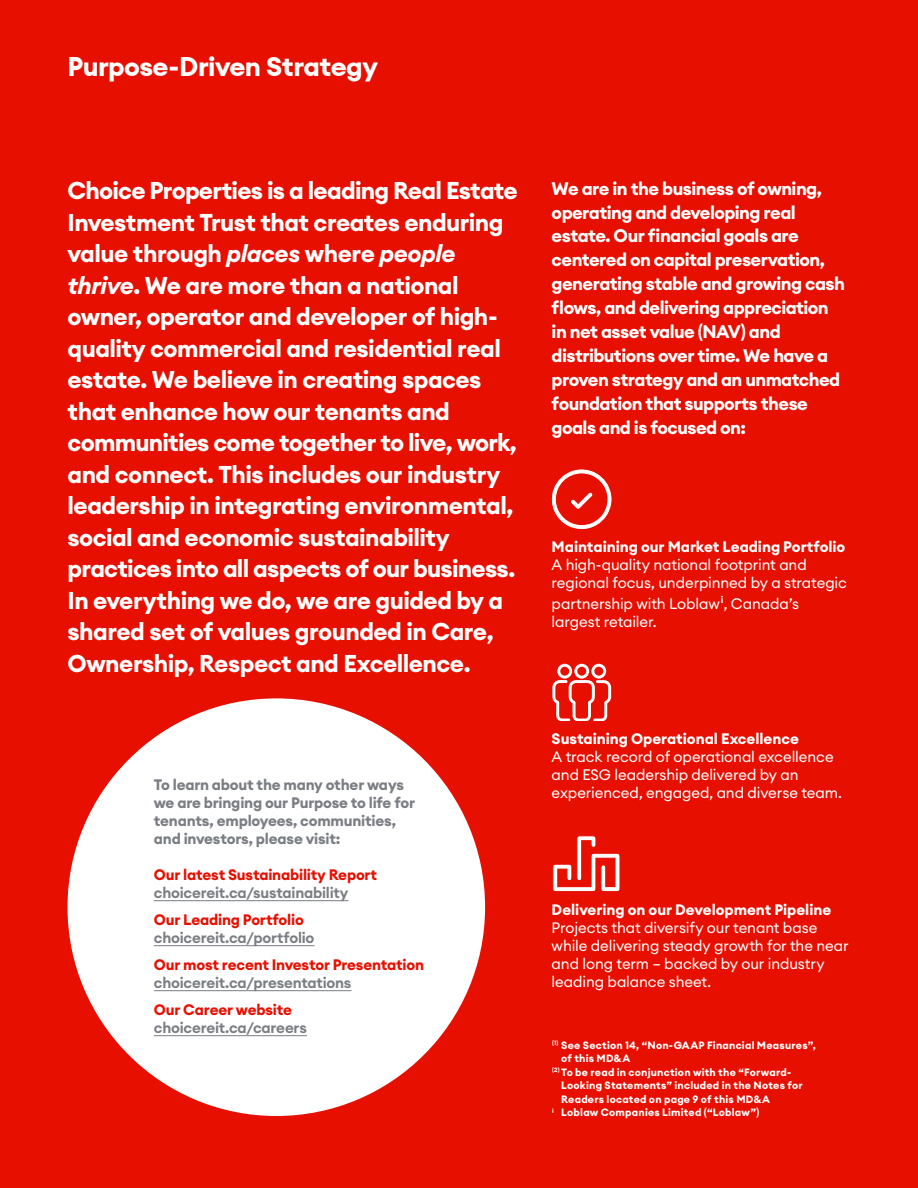
<style>
.page{position:relative;width:918px;height:1188px;background:#e60f00}
.page>*{position:absolute;margin:0;border:0;box-sizing:border-box;transform-origin:0 0}
.t1{font:700 27px "Choice Circular A";letter-spacing:-.02em;color:#fff}
.t2{font:700 24px/31.5px "Euclid Circular A";letter-spacing:-.025em;color:#fff}
.t3{font:700 18px/24px "Euclid Circular A";letter-spacing:-.03em;color:#fff}
.t4{font:15px/18px "Euclid Circular A";letter-spacing:-.005em;color:#fff}
.t5{font:700 15px/18px "Euclid Circular A";letter-spacing:-.015em;color:#e60f00}
.t6{font:700 15px/18px "Euclid Circular A";letter-spacing:-.015em;color:#7a7d82}
.t7{font:700 15px "Euclid Circular A";letter-spacing:-.005em;color:#fff}
.t8{font:600 15px/18px "Euclid Circular A";letter-spacing:-.015em;color:#7a7d82}
.t9{font:700 10.5px "Euclid Circular A";letter-spacing:.02em;color:#fff}
.s1{font-style:italic}
.s2{font-weight:600;color:#7a7d82}
.s3{font-weight:700;color:#e60f00}
</style>
<div class="page">
<div style="left:68px;top:698px;width:417px;height:418px;background:#fff;border-radius:50%"></div>
<svg style="left:552px;top:664px;width:59px;height:57px"></svg>
<svg style="left:552px;top:835px;width:68px;height:57px"></svg>
<svg style="left:551px;top:470px;width:60px;height:59px"></svg>
<hr style="left:154px;top:900px;width:195px;height:1px;background:#7a7d82">
<hr style="left:154px;top:945px;width:161px;height:1px;background:#7a7d82">
<hr style="left:154px;top:990px;width:197px;height:1px;background:#7a7d82">
<hr style="left:154px;top:1035px;width:153px;height:1px;background:#7a7d82">
<h2 class="t1" style="left:68px;top:49px;width:312px">Purpose-Driven Strategy</h2>
<p class="t2" style="left:68px;top:175px;width:452px">Choice Properties is a leading Real Estate Investment Trust that creates enduring value through <span class="s1">places</span> where <span class="s1">people thrive</span>. We are more than a national owner, operator and developer of high&shy;quality commercial and residential real estate. We believe in creating spaces that enhance how our tenants and communities come together to live, work, and connect. This includes our industry leadership in integrating environmental, social and economic sustainability practices into all aspects of our business.<br>In everything we do, we are guided by a shared set of values grounded in Care, Ownership, Respect and Excellence.</p>
<p class="t6" style="left:154px;top:776px;width:263px">To learn about the many other ways we are bringing our Purpose to life for tenants, employees, communities, and investors, please visit:</p>
<p class="t5" style="left:154px;top:866px;width:225px">Our latest Sustainability Report <span class="s2">choicereit.ca/sustainability</span></p>
<p class="t8" style="left:154px;top:910px;width:162px"><span class="s3">Our Leading Portfolio </span>choicereit.ca/portfolio</p>
<p class="t5" style="left:154px;top:956px;width:272px">Our most recent Investor Presentation <span class="s2">choicereit.ca/presentations</span></p>
<p class="t8" style="left:154px;top:1000px;width:155px"><span class="s3">Our Career website </span>choicereit.ca/careers</p>
<p class="t3" style="left:552px;top:176px;width:295px">We are in the business of owning, operating and developing real estate. Our financial goals are centered on capital preservation, generating stable and growing cash flows, and delivering appreciation in net asset value (NAV) and distributions over time. We have a proven strategy and an unmatched foundation that supports these goals and is focused on:</p>
<h3 class="t7" style="left:552px;top:537px;width:295px">Maintaining our Market Leading Portfolio</h3>
<p class="t4" style="left:552px;top:555px;width:297px">A high-quality national footprint and regional focus, underpinned by a strategic</p>
<p class="t4" style="left:552px;top:594px;width:249px">partnership with Loblaw<sup>i</sup>, Canada’s largest retailer.</p>
<h3 class="t7" style="left:552px;top:729px;width:249px">Sustaining Operational Excellence</h3>
<p class="t4" style="left:552px;top:747px;width:292px">A track record of operational excellence and ESG leadership delivered by an experienced, engaged, and diverse team.</p>
<h3 class="t7" style="left:552px;top:900px;width:281px">Delivering on our Development Pipeline</h3>
<p class="t4" style="left:552px;top:918px;width:298px">Projects that diversify our tenant base while delivering steady growth for the near and long term – backed by our industry leading balance sheet.</p>
<p class="t9" style="left:552px;top:1038px;width:265px"><sup>(1)</sup> See Section 14, “Non-GAAP Financial Measures”,</p>
<p class="t9" style="left:561px;top:1052px;width:71px">of this MD&amp;A</p>
<p class="t9" style="left:552px;top:1065px;width:241px"><sup>(2)</sup> To be read in conjunction with the “Forward-</p>
<p class="t9" style="left:561px;top:1079px;width:243px">Looking Statements” included in the Notes for</p>
<p class="t9" style="left:561px;top:1092px;width:210px">Readers located on page 9 of this MD&amp;A</p>
<p class="t9" style="left:552px;top:1106px;width:208px"><sup>i</sup> Loblaw Companies Limited (“Loblaw”)</p>
</div>
